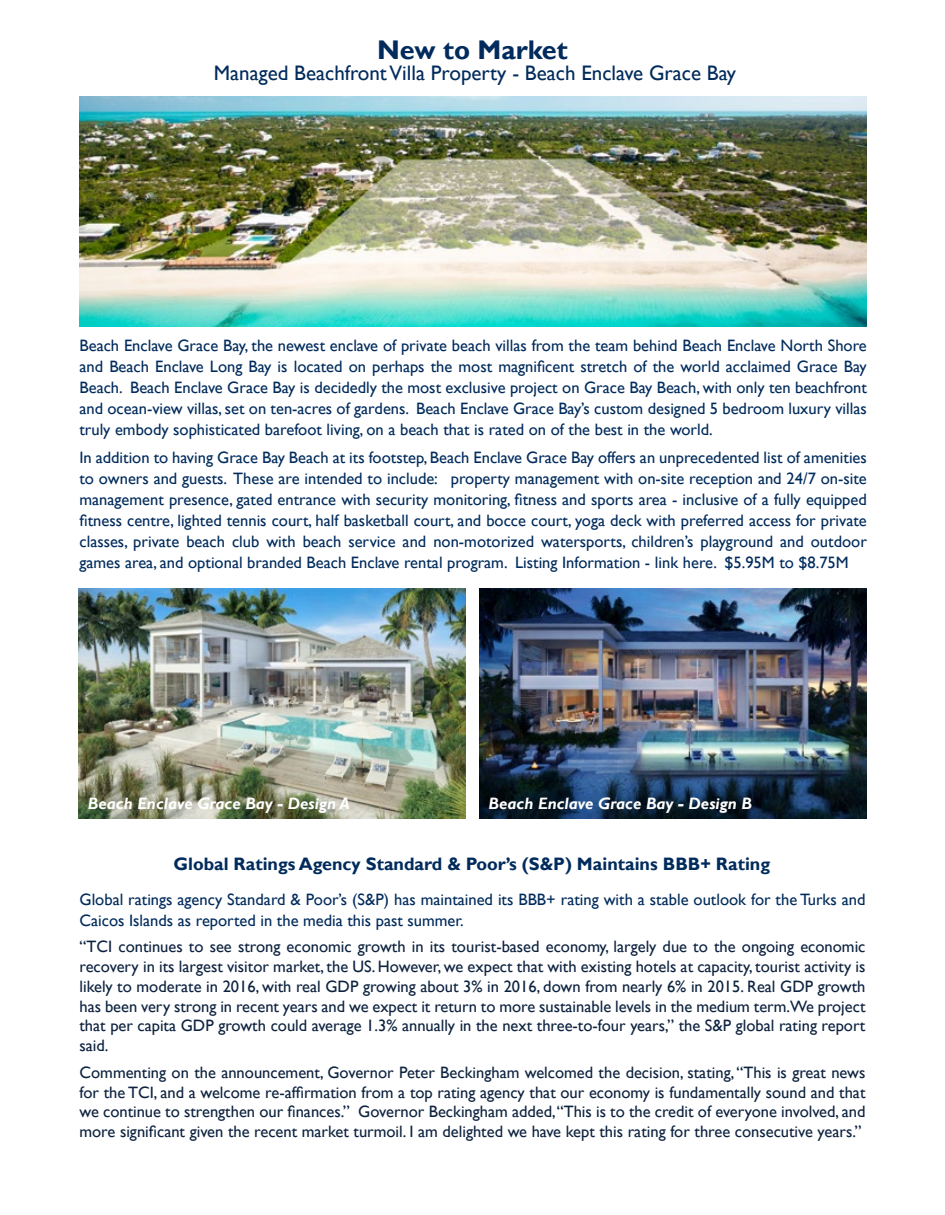
<style>
.page{position:relative;width:945px;height:1215px;background:#fff}
.page>*{position:absolute;margin:0;border:0;box-sizing:border-box;transform-origin:0 0}
.t1{font:700 27px "Gill Sans";color:#002b5c}
.t2{font:21px "Gill Sans";color:#002b5c}
.t3{font:700 18px "Gill Sans";color:#002b5c}
.t4{font:16.5px/21px "Gill Sans";color:#002b5c;text-align:justify}
.t5{font:16.5px/19.8px "Gill Sans";color:#0d223f;text-align:justify}
.t6{font:italic 700 16.5px "Gill Sans";color:#fff}
</style>
<div class="page">
<img style="left:79px;top:588px;width:387px;height:230px">
<img style="left:479px;top:588px;width:387px;height:230px">
<img style="left:79px;top:97px;width:788px;height:230px">
<h1 class="t1" style="left:377px;top:34px;width:192px">New to Market</h1>
<p class="t2" style="left:214px;top:61px;width:524px">Managed Beachfront Villa Property - Beach Enclave Grace Bay</p>
<p class="t4" style="left:80px;top:335px;width:789px">Beach Enclave Grace Bay, the newest enclave of private beach villas from the team behind Beach Enclave North Shore and Beach Enclave Long Bay is located on perhaps the most magnificent stretch of the world acclaimed Grace Bay Beach. Beach Enclave Grace Bay is decidedly the most exclusive project on Grace Bay Beach, with only ten beachfront and ocean-view villas, set on ten-acres of gardens. Beach Enclave Grace Bay’s custom designed 5 bedroom luxury villas truly embody sophisticated barefoot living, on a beach that is rated on of the best in the world.</p>
<p class="t4" style="left:80px;top:447px;width:789px">In addition to having Grace Bay Beach at its footstep, Beach Enclave Grace Bay offers an unprecedented list of amenities to owners and guests. These are intended to include: property management with on-site reception and 24/7 on-site management presence, gated entrance with security monitoring, fitness and sports area - inclusive of a fully equipped fitness centre, lighted tennis court, half basketball court, and bocce court, yoga deck with preferred access for private classes, private beach club with beach service and non-motorized watersports, children’s playground and outdoor games area, and optional branded Beach Enclave rental program. Listing Information - link here. $5.95M to $8.75M</p>
<p class="t6" style="left:88px;top:794px;width:263px">Beach Enclave Grace Bay - Design A</p>
<p class="t6" style="left:489px;top:794px;width:265px">Beach Enclave Grace Bay - Design B</p>
<p class="t3" style="left:174px;top:853px;width:598px">Global Ratings Agency Standard &amp; Poor’s (S&amp;P) Maintains BBB+ Rating</p>
<p class="t4" style="left:79px;top:889px;width:788px">Global ratings agency Standard &amp; Poor’s (S&amp;P) has maintained its BBB+ rating with a stable outlook for the Turks and<br>Caicos Islands as reported in the media this past summer.</p>
<p class="t5" style="left:79px;top:937px;width:788px">“TCI continues to see strong economic growth in its tourist-based economy, largely due to the ongoing economic recovery in its largest visitor market, the US. However, we expect that with existing hotels at capacity, tourist activity is likely to moderate in 2016, with real GDP growing about 3% in 2016, down from nearly 6% in 2015. Real GDP growth has been very strong in recent years and we expect it return to more sustainable levels in the medium term.We project that per capita GDP growth could average 1.3% annually in the next three-to-four years,” the S&amp;P global rating report said.</p>
<p class="t5" style="left:79px;top:1063px;width:788px">Commenting on the announcement, Governor Peter Beckingham welcomed the decision, stating, “This is great news for the TCI, and a welcome re-affirmation from a top rating agency that our economy is fundamentally sound and that we continue to strengthen our finances.” Governor Beckingham added,“This is to the credit of everyone involved, and more significant given the recent market turmoil. I am delighted we have kept this rating for three consecutive years.”</p>
</div>
